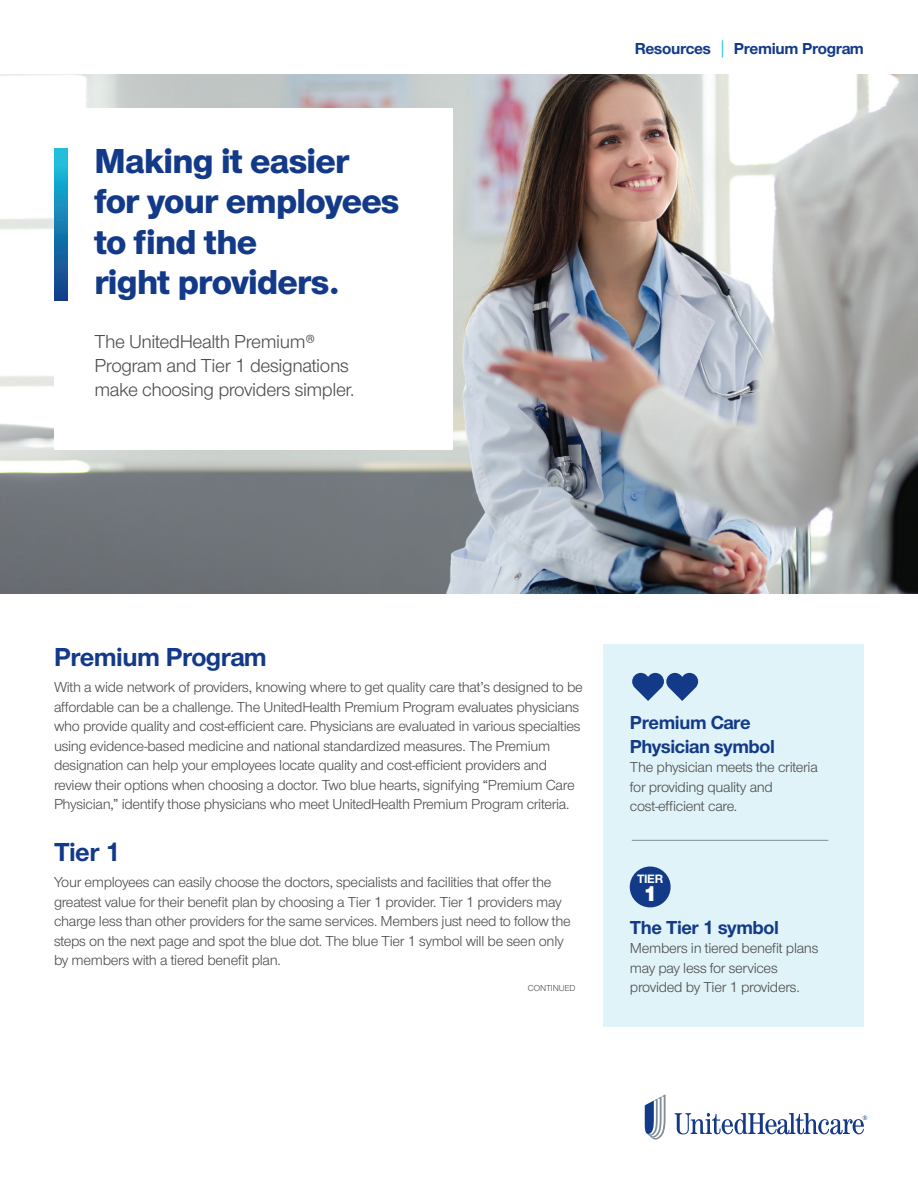
<style>
.page{position:relative;width:918px;height:1188px;background:#fff}
.page>*{position:absolute;margin:0;border:0;box-sizing:border-box;transform-origin:0 0}
.t1{font:800 36px/40.5px "UHC Sans";letter-spacing:-.02em;color:#133a88}
.t2{font:700 27px "UHC Sans";letter-spacing:-.02em;color:#133a88}
.t3{font:900 21.75px "UHC Sans";color:#fff}
.t4{font:19.5px/24px "UHC Sans";letter-spacing:-.02em;color:#4c4c4c}
.t5{font:700 19.5px/24px "UHC Sans";letter-spacing:-.02em;color:#133a88}
.t6{font:700 16.5px "UHC Sans";letter-spacing:-.02em;color:#133a88}
.t7{font:15px/19.5px "UHC Sans";letter-spacing:-.02em;color:#4c4c4c}
.t8{font:700 12.6px "UHC Sans";color:#fff}
.t9{font:9px "UHC Sans";letter-spacing:-.02em;color:#4c4c4c}
.s1{font-weight:400;font-size:20.7px;color:#22bfdc}
</style>
<div class="page">
<img style="left:0;top:74px;width:918px;height:520px">
<svg style="left:675px;top:1113px;width:192px;height:21px"></svg>
<svg style="left:645px;top:1094px;width:21px;height:46px"></svg>
<div style="left:54px;top:108px;width:398px;height:342px;background:#fff"></div>
<svg style="left:54px;top:148px;width:14px;height:152px;background:#1680b4"></svg>
<div style="left:603px;top:644px;width:261px;height:382px;background:#dff3f8"></div>
<hr style="left:632px;top:840px;width:196px;height:1px;background:#828e98">
<svg style="left:632px;top:673px;width:66px;height:28px"></svg>
<div style="left:630px;top:867px;width:41px;height:40px;background:#133a88;border-radius:50%"></div>
<h1 class="t1" style="left:94px;top:139px;width:307px">Making it easier for your employees to find the<br>right providers.</h1>
<h3 class="t4" style="left:94px;top:328px;width:262px">The UnitedHealth Premium®<br>Program and Tier 1 designations make choosing providers simpler.</h3>
<p class="t6" style="left:635px;top:37px;width:231px">Resources <span class="s1">|</span> Premium Program</p>
<h2 class="t2" style="left:54px;top:639px;width:214px">Premium Program</h2>
<p class="t7" style="left:54px;top:677px;width:530px">With a wide network of providers, knowing where to get quality care that’s designed to be affordable can be a challenge. The UnitedHealth Premium Program evaluates physicians who provide quality and cost-efficient care. Physicians are evaluated in various specialties using evidence-based medicine and national standardized measures. The Premium designation can help your employees locate quality and cost-efficient providers and review their options when choosing a doctor. Two blue hearts, signifying “Premium Care Physician,” identify those physicians who meet UnitedHealth Premium Program criteria.</p>
<h2 class="t2" style="left:54px;top:834px;width:68px">Tier 1</h2>
<p class="t7" style="left:54px;top:872px;width:518px">Your employees can easily choose the doctors, specialists and facilities that offer the greatest value for their benefit plan by choosing a Tier 1 provider. Tier 1 providers may charge less than other providers for the same services. Members just need to follow the steps on the next page and spot the blue dot. The blue Tier 1 symbol will be seen only by members with a tiered benefit plan.</p>
<p class="t9" style="left:528px;top:983px;width:49px">CONTINUED</p>
<h3 class="t5" style="left:630px;top:710px;width:146px">Premium Care<br>Physician symbol</h3>
<p class="t7" style="left:630px;top:757px;width:189px">The physician meets the criteria for providing quality and cost-efficient care.</p>
<p class="t8" style="left:637px;top:870px;width:28px">TIER</p>
<h3 class="t3" style="left:643px;top:878px;width:15px">1</h3>
<h3 class="t5" style="left:630px;top:914px;width:150px">The Tier 1 symbol</h3>
<p class="t7" style="left:630px;top:938px;width:190px">Members in tiered benefit plans may pay less for services provided by Tier 1 providers.</p>
</div>
